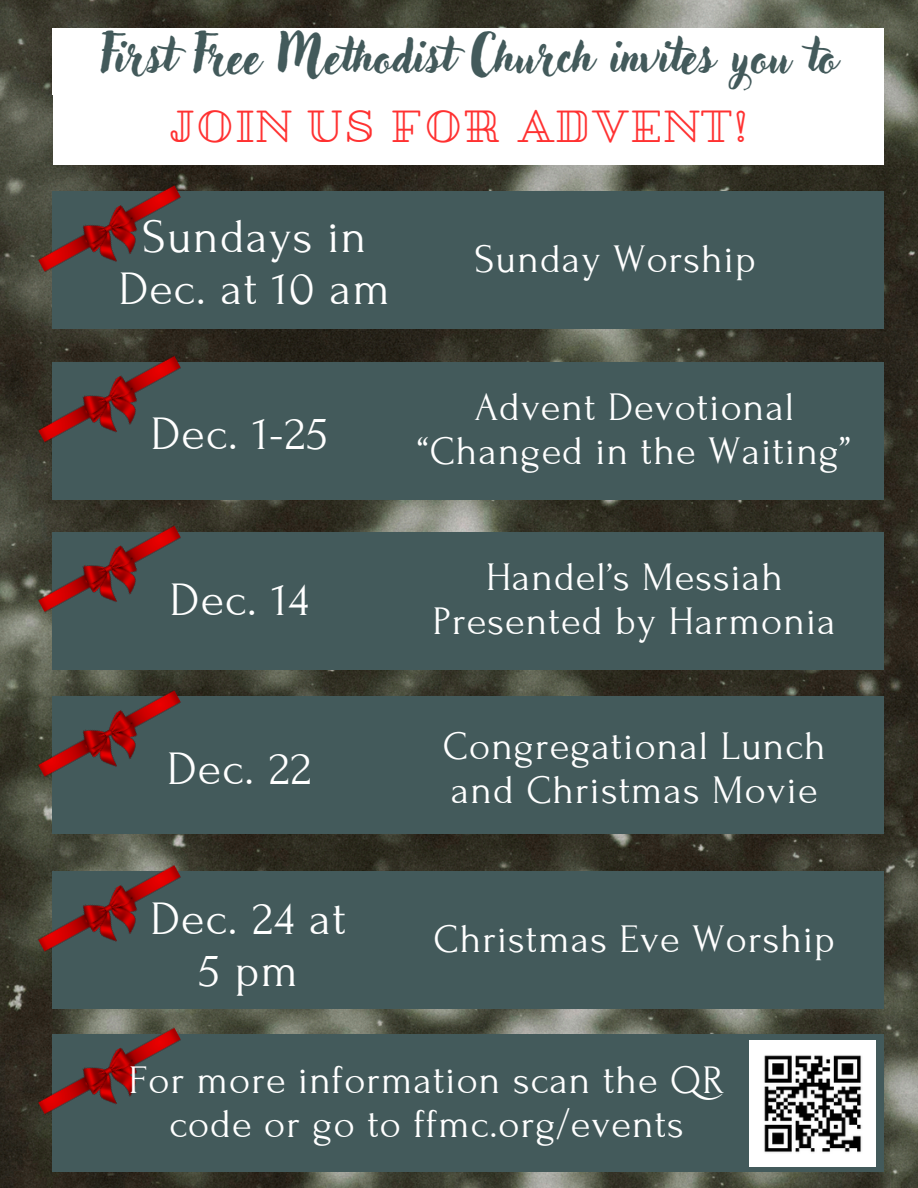
<style>
.page{position:relative;width:918px;height:1188px;background:#fff}
.page>*{position:absolute;margin:0;border:0;box-sizing:border-box;transform-origin:0 0}
.t1{font:48px/51.8px "Forum";letter-spacing:.025em;color:#fff;text-align:center}
.t2{font:46.5px "Adlery Pro";color:#435a5b}
.t3{font:43.5px "Pirou";letter-spacing:.025em;color:#ff3131}
.t4{font:40.5px/43.8px "Forum";letter-spacing:.025em;color:#fff;text-align:center}
</style>
<div class="page">
<img style="left:0;top:0;width:918px;height:1188px">
<div style="left:53px;top:192px;width:831px;height:137px;background:#435a5b"></div>
<div style="left:53px;top:362px;width:831px;height:138px;background:#435a5b"></div>
<img style="left:34px;top:349px;width:159px;height:116px">
<div style="left:53px;top:532px;width:831px;height:138px;background:#435a5b"></div>
<img style="left:34px;top:518px;width:159px;height:116px">
<div style="left:53px;top:697px;width:831px;height:137px;background:#435a5b"></div>
<img style="left:34px;top:683px;width:159px;height:116px">
<div style="left:53px;top:871px;width:831px;height:138px;background:#435a5b"></div>
<img style="left:34px;top:858px;width:159px;height:116px">
<div style="left:53px;top:92px;width:831px;height:73px;background:#fff"></div>
<div style="left:53px;top:1034px;width:831px;height:138px;background:#435a5b"></div>
<img style="left:34px;top:1021px;width:159px;height:116px">
<div style="left:53px;top:28px;width:831px;height:66px;background:#fff"></div>
<img style="left:34px;top:178px;width:159px;height:116px">
<img style="left:749px;top:1040px;width:126px;height:126px">
<p class="t2" style="left:99px;top:35px;width:740px">First Free Methodist Church invites you to</p>
<h2 class="t3" style="left:170px;top:101px;width:579px">JOIN US FOR ADVENT!</h2>
<p class="t1" style="left:119px;top:212px;width:273px">Sundays in<br>Dec. at 10 am</p>
<h2 class="t4" style="left:474px;top:238px;width:283px">Sunday Worship</h2>
<h2 class="t1" style="left:151px;top:409px;width:179px">Dec. 1-25</h2>
<h1 class="t4" style="left:474px;top:386px;width:321px">Advent Devotional</h1>
<p class="t4" style="left:418px;top:430px;width:434px">“Changed in the Waiting”</p>
<h2 class="t1" style="left:170px;top:575px;width:140px">Dec. 14</h2>
<p class="t1" style="left:167px;top:743px;width:146px">Dec. 22</p>
<p class="t4" style="left:486px;top:556px;width:299px">Handel’s Messiah</p>
<p class="t4" style="left:433px;top:600px;width:404px">Presented by Harmonia</p>
<p class="t4" style="left:443px;top:725px;width:384px">Congregational Lunch</p>
<p class="t4" style="left:451px;top:769px;width:368px">and Christmas Movie</p>
<p class="t1" style="left:151px;top:893px;width:197px">Dec. 24 at<br>5 pm</p>
<h2 class="t4" style="left:434px;top:918px;width:403px">Christmas Eve Worship</h2>
<p class="t4" style="left:129px;top:1059px;width:597px">For more information scan the QR code or go to ffmc.org/events</p>
</div>
